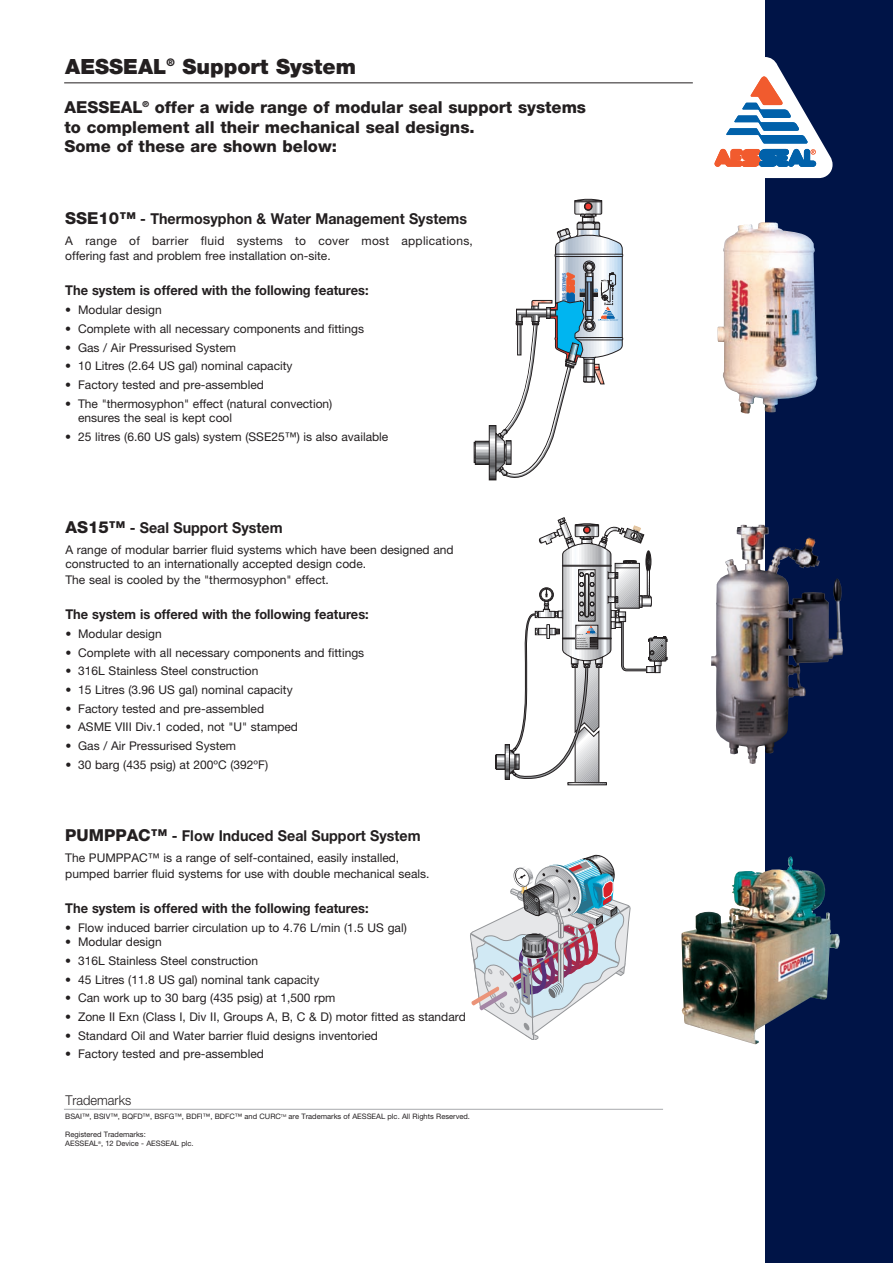
<style>
.page{position:relative;width:893px;height:1263px;background:#fff}
.page>*{position:absolute;margin:0;border:0;box-sizing:border-box;transform-origin:0 0}
.t1{font:900 21px "Helvetica Neue LTW1 G";color:#231f20}
.t2{font:800 16.5px/19.8px "Helvetica Neue LTW1 G";color:#231f20}
.t3{font:700 15px "Helvetica Neue LTW1 G";color:#231f20;scale:.95 1}
.t4{font:700 13.5px "Helvetica Neue LTW1 G";color:#231f20;scale:.95 1}
.t5{font:300 13.5px "Helvetica Neue LTW1 G";color:#231f20;scale:.95 1}
.t6{font:12px/15px "Helvetica Neue LTW1 G";color:#231f20}
.t7{font:12px/15.5px "Helvetica Neue LTW1 G";letter-spacing:.02em;color:#231f20}
.t8{font:7.5px/9px "Helvetica Neue LTW1 G";color:#231f20}
.t9{font:500 condensed 4.5px "Helvetica Neue LTW1 G";color:#0a4fa2}
.t10{font:500 condensed 4.5px "Helvetica Neue LTW1 G";color:#0161aa}
.s1{font-weight:800;font-size:16.5px}
</style>
<div class="page">
<div style="left:765px;top:0;width:128px;height:1263px;background:#001447"></div>
<svg style="left:714px;top:57px;width:118px;height:121px"></svg>
<hr style="left:64px;top:82px;width:629px;height:1px;background:#231f20">
<img style="left:718px;top:222px;width:99px;height:192px">
<img style="left:725px;top:525px;width:112px;height:114px">
<svg style="left:495px;top:517px;width:172px;height:268px"></svg>
<svg style="left:474px;top:199px;width:149px;height:282px"></svg>
<hr style="left:64px;top:1109px;width:599px;height:1px;background:#a8a9ad">
<img style="left:681px;top:856px;width:159px;height:188px">
<svg style="left:470px;top:854px;width:161px;height:185px"></svg>
<h1 class="t1" style="left:65px;top:59px;width:292px">AESSEAL<sup>®</sup> Support System</h1>
<h2 class="t2" style="left:65px;top:98px;width:523px">AESSEAL<sup>®</sup> offer a wide range of modular seal support systems to complement all their mechanical seal designs.<br>Some of these are shown below:</h2>
<p class="t3" style="left:65px;top:213px;width:424px"><span class="s1">SSE10™</span> - Thermosyphon &amp; Water Management Systems</p>
<p class="t7" style="left:65px;top:234px;width:409px">A range of barrier fluid systems to cover most applications, offering fast and problem free installation on-site.</p>
<p class="t4" style="left:65px;top:285px;width:321px">The system is offered with the following features:</p>
<p class="t6" style="left:65px;top:304px;width:98px">• Modular design</p>
<p class="t6" style="left:65px;top:322px;width:300px">• Complete with all necessary components and fittings</p>
<p class="t6" style="left:65px;top:341px;width:172px">• Gas / Air Pressurised System</p>
<p class="t6" style="left:65px;top:360px;width:229px">• 10 Litres (2.64 US gal) nominal capacity</p>
<p class="t6" style="left:65px;top:378px;width:200px">• Factory tested and pre-assembled</p>
<p class="t6" style="left:78px;top:397px;width:256px;line-height:14.4px;text-indent:-13px">• The "thermosyphon" effect (natural convection) ensures the seal is kept cool</p>
<p class="t6" style="left:65px;top:430px;width:325px">• 25 litres (6.60 US gals) system (SSE25™) is also available</p>
<p class="t3" style="left:65px;top:522px;width:230px"><span class="s1">AS15™</span> - Seal Support System</p>
<p class="t6" style="left:65px;top:543px;width:390px">A range of modular barrier fluid systems which have been designed and constructed to an internationally accepted design code.<br>The seal is cooled by the "thermosyphon" effect.</p>
<p class="t4" style="left:65px;top:609px;width:321px">The system is offered with the following features:</p>
<p class="t6" style="left:65px;top:627px;width:98px">• Modular design</p>
<p class="t6" style="left:65px;top:646px;width:300px">• Complete with all necessary components and fittings</p>
<p class="t6" style="left:65px;top:665px;width:194px">• 316L Stainless Steel construction</p>
<p class="t6" style="left:65px;top:683px;width:229px">• 15 Litres (3.96 US gal) nominal capacity</p>
<p class="t6" style="left:65px;top:702px;width:200px">• Factory tested and pre-assembled</p>
<p class="t6" style="left:65px;top:721px;width:234px">• ASME VIII Div.1 coded, not "U" stamped</p>
<p class="t6" style="left:65px;top:739px;width:172px">• Gas / Air Pressurised System</p>
<p class="t6" style="left:65px;top:758px;width:204px">• 30 barg (435 psig) at 200ºC (392ºF)</p>
<p class="t3" style="left:65px;top:831px;width:376px"><span class="s1">PUMPPAC™</span> - Flow Induced Seal Support System</p>
<p class="t6" style="left:65px;top:851px;width:366px;line-height:15.5px">The PUMPPAC™ is a range of self-contained, easily installed, pumped barrier fluid systems for use with double mechanical seals.</p>
<p class="t4" style="left:65px;top:903px;width:321px">The system is offered with the following features:</p>
<p class="t6" style="left:65px;top:921px;width:343px">• Flow induced barrier circulation up to 4.76 L/min (1.5 US gal)</p>
<p class="t6" style="left:65px;top:936px;width:98px">• Modular design</p>
<p class="t6" style="left:65px;top:954px;width:194px">• 316L Stainless Steel construction</p>
<p class="t6" style="left:65px;top:973px;width:256px">• 45 Litres (11.8 US gal) nominal tank capacity</p>
<p class="t6" style="left:65px;top:992px;width:272px">• Can work up to 30 barg (435 psig) at 1,500 rpm</p>
<p class="t6" style="left:65px;top:1010px;width:402px">• Zone II Exn (Class I, Div II, Groups A, B, C &amp; D) motor fitted as standard</p>
<p class="t6" style="left:65px;top:1029px;width:314px">• Standard Oil and Water barrier fluid designs inventoried</p>
<p class="t6" style="left:65px;top:1048px;width:200px">• Factory tested and pre-assembled</p>
<p class="t5" style="left:65px;top:1095px;width:71px">Trademarks</p>
<p class="t8" style="left:65px;top:1113px;width:406px">BSAI™, BSIV™, BQFD™, BSFG™, BDFI™, BDFC™ and CURC<sup>TM</sup> are Trademarks of AESSEAL plc. All Rights Reserved.</p>
<p class="t8" style="left:65px;top:1131px;width:130px">Registered Trademarks:<br>AESSEAL<sup>®</sup>, 12 Device - AESSEAL plc.</p>
<p class="t9" style="left:566px;top:273px;width:30px;rotate:90deg">STAINLESS STEE</p>
<p class="t10" style="left:580px;top:289px;width:20px">MIN FLUID</p>
</div>
